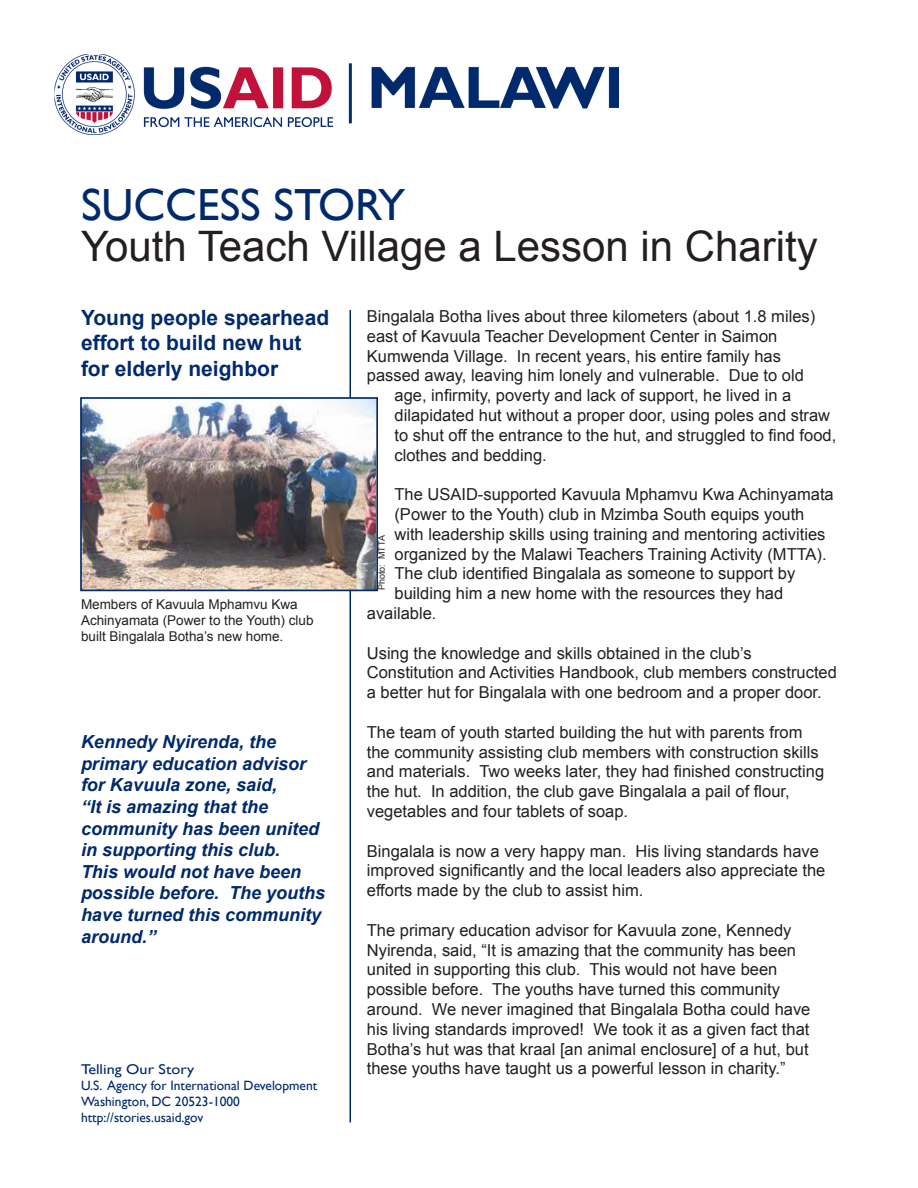
<style>
.page{position:relative;width:918px;height:1188px;background:#fff}
.page>*{position:absolute;margin:0;border:0;box-sizing:border-box;transform-origin:0 0}
.t1{font:45px "Gill Sans";color:#002a6c}
.t2{font:42px "Arial";color:#231f20}
.t3{font:700 21px/25.2px "Arial";color:#002a6c}
.t4{font:italic 700 18px/21.6px "Arial";color:#002a6c}
.t5{font:16.5px/19.8px "Arial";color:#231f20}
.t6{font:14.1px "Gill Sans";color:#002a6c;scale:1.14 1}
.t7{font:13.5px/16.2px "Arial";color:#231f20}
.t8{font:13.5px "Gill Sans";color:#002a6c}
.t9{font:9px "Arial";color:#231f20}
</style>
<div class="page">
<hr style="left:350px;top:310px;width:1px;height:812px;background:#002a6c">
<img style="left:83px;top:400px;width:292px;height:188px">
<div style="left:80px;top:397px;width:298px;height:194px;border:2px solid #002a6c"></div>
<img style="left:54px;top:54px;width:564px;height:81px">
<p class="t1" style="left:81px;top:179px;width:326px">SUCCESS STORY</p>
<p class="t2" style="left:81px;top:218px;width:738px">Youth Teach Village a Lesson in Charity</p>
<p class="t3" style="left:81px;top:306px;width:250px">Young people spearhead effort to build new hut for elderly neighbor</p>
<p class="t7" style="left:81px;top:596px;width:234px">Members of Kavuula Mphamvu Kwa<br>Achinyamata (Power to the Youth) club built Bingalala Botha’s new home.</p>
<p class="t4" style="left:81px;top:732px;width:246px">Kennedy Nyirenda, the primary education advisor for Kavuula zone, said,<br>“It is amazing that the community has been united in supporting this club.<br>This would not have been possible before. The youths have turned this community around.”</p>
<p class="t6" style="left:81px;top:1061px;width:101px">Telling Our Story</p>
<p class="t8" style="left:81px;top:1078px;width:238px">U.S. Agency for International Development</p>
<p class="t8" style="left:81px;top:1094px;width:161px">Washington, DC 20523-1000</p>
<p class="t8" style="left:81px;top:1110px;width:124px">http://stories.usaid.gov</p>
<p class="t5" style="left:367px;top:306px;width:450px">Bingalala Botha lives about three kilometers (about 1.8 miles)</p>
<p class="t5" style="left:367px;top:326px;width:412px">east of Kavuula Teacher Development Center in Saimon</p>
<p class="t5" style="left:367px;top:346px;width:416px">Kumwenda Village. In recent years, his entire family has</p>
<p class="t5" style="left:367px;top:366px;width:439px">passed away, leaving him lonely and vulnerable. Due to old</p>
<p class="t5" style="left:394px;top:386px;width:398px">age, infirmity, poverty and lack of support, he lived in a</p>
<p class="t5" style="left:394px;top:405px;width:437px">dilapidated hut without a proper door, using poles and straw</p>
<p class="t5" style="left:394px;top:425px;width:443px">to shut off the entrance to the hut, and struggled to find food,</p>
<p class="t5" style="left:394px;top:445px;width:154px">clothes and bedding.</p>
<p class="t5" style="left:394px;top:485px;width:441px">The USAID-supported Kavuula Mphamvu Kwa Achinyamata</p>
<p class="t5" style="left:394px;top:504px;width:411px">(Power to the Youth) club in Mzimba South equips youth</p>
<p class="t5" style="left:394px;top:524px;width:432px">with leadership skills using training and mentoring activities</p>
<p class="t5" style="left:394px;top:544px;width:434px">organized by the Malawi Teachers Training Activity (MTTA).</p>
<p class="t5" style="left:394px;top:564px;width:402px">The club identified Bingalala as someone to support by</p>
<p class="t5" style="left:394px;top:584px;width:390px">building him a new home with the resources they had</p>
<p class="t5" style="left:367px;top:603px;width:71px">available.</p>
<p class="t5" style="left:367px;top:643px;width:472px">Using the knowledge and skills obtained in the club’s<br>Constitution and Activities Handbook, club members constructed a better hut for Bingalala with one bedroom and a proper door.</p>
<p class="t5" style="left:367px;top:722px;width:459px">The team of youth started building the hut with parents from the community assisting club members with construction skills and materials. Two weeks later, they had finished constructing the hut. In addition, the club gave Bingalala a pail of flour, vegetables and four tablets of soap.</p>
<p class="t5" style="left:367px;top:841px;width:460px">Bingalala is now a very happy man. His living standards have improved significantly and the local leaders also appreciate the efforts made by the club to assist him.</p>
<p class="t5" style="left:367px;top:920px;width:445px">The primary education advisor for Kavuula zone, Kennedy Nyirenda, said, “It is amazing that the community has been united in supporting this club. This would not have been possible before. The youths have turned this community around. We never imagined that Bingalala Botha could have his living standards improved! We took it as a given fact that Botha’s hut was that kraal [an animal enclosure] of a hut, but these youths have taught us a powerful lesson in charity.”</p>
<p class="t9" style="left:376px;top:590px;width:56px;rotate:-90deg">Photo: MTTA</p>
</div>
